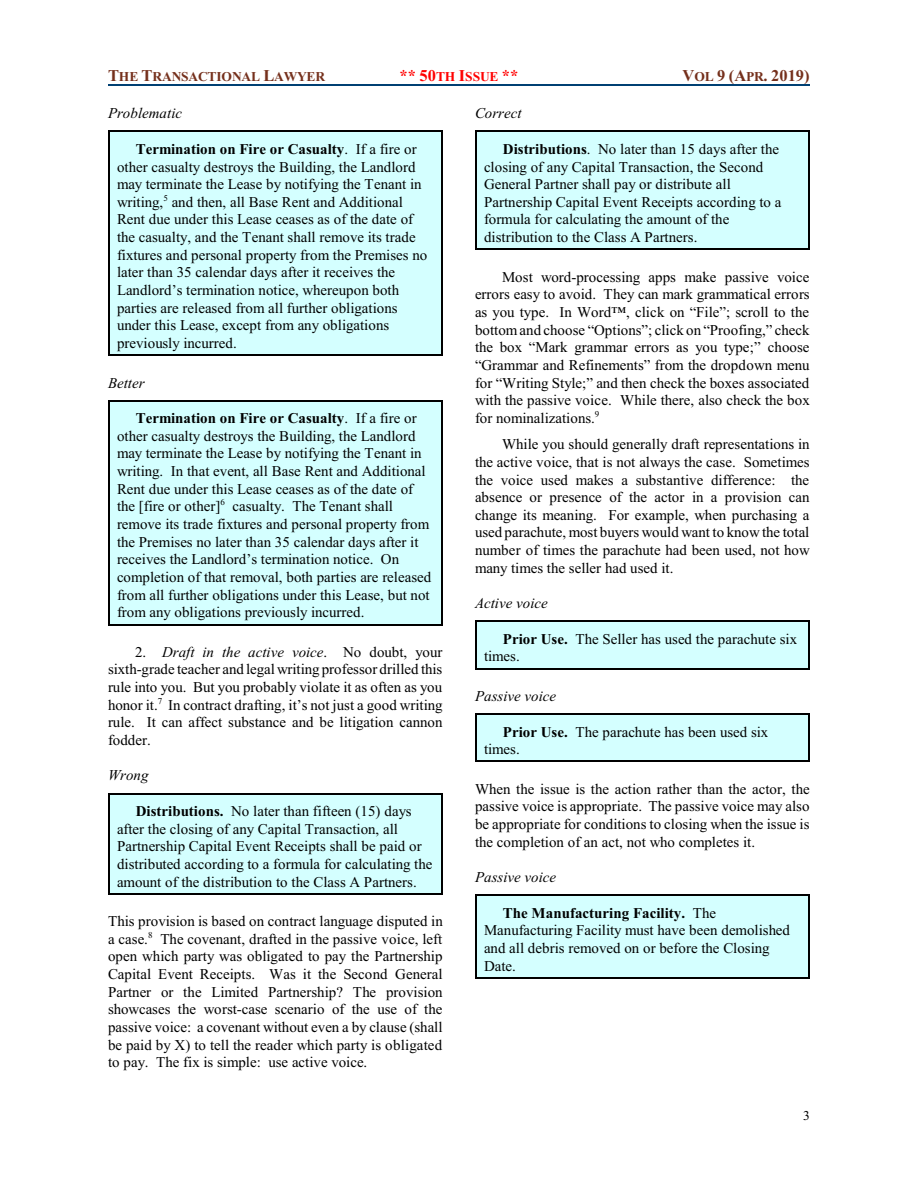
<style>
.page{position:relative;width:918px;height:1188px;background:#fff}
.page>*{position:absolute;margin:0;border:0;box-sizing:border-box;transform-origin:0 0}
.t1{font:700 16.5px "Times New Roman";color:#75301c}
.t2{font:700 16.5px "Times New Roman";color:#f00}
.t3{font:15px/17.7px "Times New Roman";color:#000}
.t4{font:italic 15px "Times New Roman";color:#000}
.t5{font:700 13.5px "Times New Roman";letter-spacing:-.015em;color:#75301c}
.t6{font:13.5px "Times New Roman";color:#000}
.s1{font-size:16.5px}
.s2{font-size:13.5px}
.s3{font-weight:700}
.s4{font-style:italic}
</style>
<div class="page">
<hr style="left:108px;top:84px;width:702px;height:2px;background:#004073">
<div style="left:108px;top:131px;width:335px;height:225px;background:#d4ffff"></div>
<hr style="left:108px;top:131px;width:1px;height:225px;background:#000">
<hr style="left:441px;top:131px;width:2px;height:225px;background:#000">
<hr style="left:108px;top:131px;width:335px;height:1px;background:#000">
<hr style="left:108px;top:355px;width:335px;height:1px;background:#000">
<div style="left:108px;top:400px;width:335px;height:225px;background:#d4ffff"></div>
<hr style="left:108px;top:400px;width:1px;height:225px;background:#000">
<hr style="left:441px;top:400px;width:2px;height:225px;background:#000">
<hr style="left:108px;top:400px;width:335px;height:1px;background:#000">
<hr style="left:108px;top:624px;width:335px;height:1px;background:#000">
<div style="left:108px;top:793px;width:335px;height:101px;background:#d4ffff"></div>
<hr style="left:108px;top:793px;width:1px;height:101px;background:#000">
<hr style="left:441px;top:793px;width:2px;height:101px;background:#000">
<hr style="left:108px;top:793px;width:335px;height:1px;background:#000">
<hr style="left:108px;top:893px;width:335px;height:1px;background:#000">
<div style="left:475px;top:131px;width:335px;height:119px;background:#d4ffff"></div>
<hr style="left:475px;top:131px;width:1px;height:119px;background:#000">
<hr style="left:809px;top:131px;width:1px;height:119px;background:#000">
<hr style="left:475px;top:131px;width:335px;height:1px;background:#000">
<hr style="left:475px;top:249px;width:335px;height:1px;background:#000">
<div style="left:475px;top:621px;width:335px;height:48px;background:#d4ffff"></div>
<hr style="left:475px;top:621px;width:1px;height:48px;background:#000">
<hr style="left:809px;top:621px;width:1px;height:48px;background:#000">
<hr style="left:475px;top:621px;width:335px;height:1px;background:#000">
<hr style="left:475px;top:668px;width:335px;height:1px;background:#000">
<div style="left:475px;top:714px;width:335px;height:48px;background:#d4ffff"></div>
<hr style="left:475px;top:714px;width:1px;height:48px;background:#000">
<hr style="left:809px;top:714px;width:1px;height:48px;background:#000">
<hr style="left:475px;top:714px;width:335px;height:1px;background:#000">
<hr style="left:475px;top:761px;width:335px;height:1px;background:#000">
<div style="left:475px;top:895px;width:335px;height:83px;background:#d4ffff"></div>
<hr style="left:475px;top:895px;width:1px;height:83px;background:#000">
<hr style="left:809px;top:895px;width:1px;height:83px;background:#000">
<hr style="left:475px;top:895px;width:335px;height:1px;background:#000">
<hr style="left:475px;top:977px;width:335px;height:1px;background:#000">
<p class="t5" style="left:108px;top:72px;width:219px"><span class="s1">T</span>HE <span class="s1">T</span>RANSACTIONAL <span class="s1">L</span>AWYER</p>
<p class="t2" style="left:400px;top:69px;width:120px">** 50<span class="s2">TH</span> I<span class="s2">SSUE</span> **</p>
<p class="t1" style="left:683px;top:69px;width:129px">V<span class="s2">OL</span> 9 (A<span class="s2">PR</span>. 2019)</p>
<p class="t4" style="left:108px;top:108px;width:76px">Problematic</p>
<p class="t3" style="left:117px;top:141px;width:312px;text-indent:19px"><span class="s3">Termination on Fire or Casualty</span>. If a fire or other casualty destroys the Building, the Landlord may terminate the Lease by notifying the Tenant in writing,<sup>5</sup> and then, all Base Rent and Additional Rent due under this Lease ceases as of the date of the casualty, and the Tenant shall remove its trade fixtures and personal property from the Premises no later than 35 calendar days after it receives the Landlord’s termination notice, whereupon both parties are released from all further obligations under this Lease, except from any obligations previously incurred.</p>
<p class="t4" style="left:108px;top:377px;width:38px">Better</p>
<p class="t3" style="left:117px;top:411px;width:316px;text-indent:19px"><span class="s3">Termination on Fire or Casualty</span>. If a fire or other casualty destroys the Building, the Landlord may terminate the Lease by notifying the Tenant in writing. In that event, all Base Rent and Additional Rent due under this Lease ceases as of the date of the [fire or other]<sup>6</sup> casualty. The Tenant shall remove its trade fixtures and personal property from the Premises no later than 35 calendar days after it receives the Landlord’s termination notice. On completion of that removal, both parties are released from all further obligations under this Lease, but not from any obligations previously incurred.</p>
<p class="t3" style="left:108px;top:644px;width:336px;text-align:justify;text-indent:27px">2. <span class="s4">Draft in the active voice</span>. No doubt, your sixth-grade teacher and legal writing professor drilled this rule into you. But you probably violate it as often as you honor it.<sup>7</sup> In contract drafting, it’s not just a good writing rule. It can affect substance and be litigation cannon fodder.</p>
<p class="t4" style="left:108px;top:770px;width:42px">Wrong</p>
<p class="t3" style="left:117px;top:804px;width:317px;text-indent:19px"><span class="s3">Distributions.</span> No later than fifteen (15) days after the closing of any Capital Transaction, all Partnership Capital Event Receipts shall be paid or distributed according to a formula for calculating the amount of the distribution to the Class A Partners.</p>
<p class="t3" style="left:108px;top:914px;width:336px;text-align:justify">This provision is based on contract language disputed in a case.<sup>8</sup> The covenant, drafted in the passive voice, left open which party was obligated to pay the Partnership Capital Event Receipts. Was it the Second General Partner or the Limited Partnership? The provision showcases the worst-case scenario of the use of the passive voice: a covenant without even a by clause (shall be paid by X) to tell the reader which party is obligated to pay. The fix is simple: use active voice.</p>
<p class="t4" style="left:475px;top:108px;width:48px">Correct</p>
<p class="t3" style="left:484px;top:141px;width:299px;text-indent:19px"><span class="s3">Distributions</span>. No later than 15 days after the closing of any Capital Transaction, the Second General Partner shall pay or distribute all Partnership Capital Event Receipts according to a formula for calculating the amount of the distribution to the Class A Partners.</p>
<p class="t3" style="left:475px;top:269px;width:336px;text-align:justify;text-indent:27px">Most word-processing apps make passive voice errors easy to avoid. They can mark grammatical errors as you type. In Word™, click on “File”; scroll to the bottomand choose “Options”; click on “Proofing,” check the box “Mark grammar errors as you type;” choose “Grammar and Refinements” from the dropdown menu for “Writing Style;” and then check the boxes associated with the passive voice. While there, also check the box for nominalizations.<sup>9</sup></p>
<p class="t3" style="left:475px;top:437px;width:336px;text-align:justify;text-indent:27px">While you should generally draft representations in the active voice, that is not always the case. Sometimes the voice used makes a substantive difference: the absence or presence of the actor in a provision can change its meaning. For example, when purchasing a used parachute, most buyers would want to know the total number of times the parachute had been used, not how many times the seller had used it.</p>
<p class="t4" style="left:475px;top:598px;width:74px">Active voice</p>
<p class="t3" style="left:484px;top:631px;width:315px;text-indent:19px"><span class="s3">Prior Use.</span> The Seller has used the parachute six times.</p>
<p class="t4" style="left:475px;top:691px;width:83px">Passive voice</p>
<p class="t3" style="left:484px;top:724px;width:286px;text-indent:19px"><span class="s3">Prior Use.</span> The parachute has been used six times.</p>
<p class="t3" style="left:475px;top:781px;width:336px;text-align:justify">When the issue is the action rather than the actor, the passive voice is appropriate. The passive voice may also be appropriate for conditions to closing when the issue is the completion of an act, not who completes it.</p>
<p class="t4" style="left:475px;top:872px;width:83px">Passive voice</p>
<p class="t3" style="left:484px;top:905px;width:308px;text-indent:19px"><span class="s3">The Manufacturing Facility.</span> The Manufacturing Facility must have been demolished and all debris removed on or before the Closing Date.</p>
<p class="t6" style="left:803px;top:1111px;width:8px">3</p>
</div>
